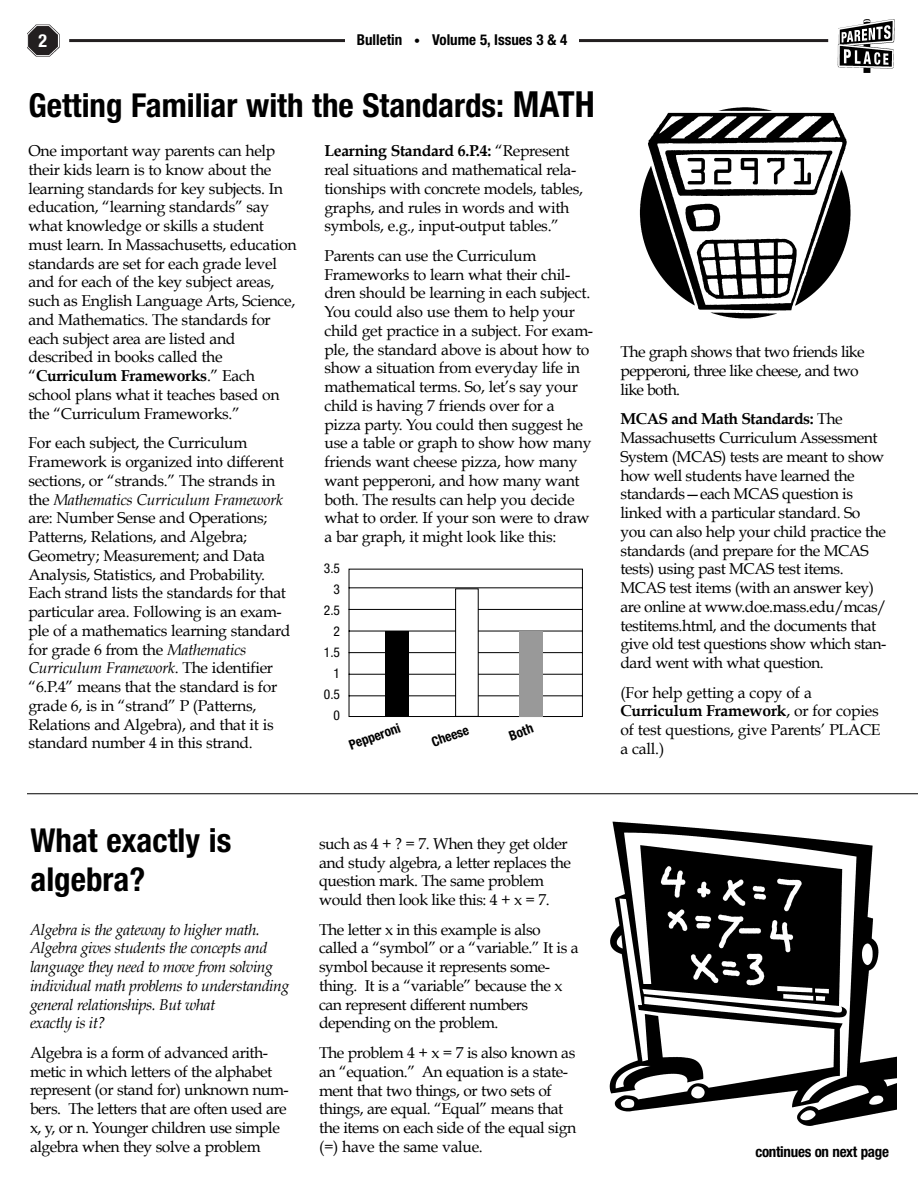
<style>
.page{position:relative;width:918px;height:1188px;background:#fff}
.page>*{position:absolute;margin:0;border:0;box-sizing:border-box;transform-origin:0 0}
.t1{font:700 condensed 33px/39px "Helvetica Neue";color:#000}
.t2{font:700 condensed 18px "Helvetica Neue";color:#fff}
.t3{font:15.75px/18.8px "Book Antiqua";letter-spacing:-.02em;color:#000}
.t4{font:italic 15.75px/18.8px "Book Antiqua";letter-spacing:-.03em;color:#000}
.t5{font:15.75px/18.8px "Book Antiqua";letter-spacing:-.04em;color:#000}
.t6{font:700 condensed 15px "Helvetica Neue";letter-spacing:-.01em;color:#000}
.t7{font:700 condensed 13.5px "Helvetica Neue";color:#000}
.t8{font:condensed 13.5px/21px "Helvetica Neue";color:#000;text-align:right}
.s1{font-size:12px}
.s2{font-size:36px}
.s3{font-weight:700}
.s4{font-style:italic}
</style>
<div class="page">
<hr style="left:69px;top:39px;width:759px;height:3px;background:#231f20">
<img style="left:27px;top:25px;width:32px;height:31px">
<div style="left:345px;top:33px;width:234px;height:27px;background:#fff"></div>
<img style="left:828px;top:19px;width:67px;height:54px">
<hr style="left:27px;top:793px;width:891px;height:1px;background:#000">
<svg style="left:348px;top:568px;width:235px;height:149px"></svg>
<div style="left:386px;top:631px;width:23px;height:85px;background:#000"></div>
<div style="left:456px;top:589px;width:22px;height:127px;background:#fff"></div>
<div style="left:455px;top:588px;width:24px;height:129px;border:1px solid #000"></div>
<div style="left:520px;top:631px;width:23px;height:85px;background:#999"></div>
<img style="left:639px;top:107px;width:212px;height:212px">
<img style="left:610px;top:821px;width:287px;height:305px">
<p class="t2" style="left:38px;top:34px;width:10px">2</p>
<p class="t6" style="left:357px;top:34px;width:212px">Bulletin <span class="s1">•</span> Volume 5, Issues 3 &amp; 4</p>
<h1 class="t1" style="left:29px;top:88px;width:568px">Getting Familiar with the Standards: <span class="s2">MATH</span></h1>
<p class="t3" style="left:28px;top:142px;width:270px">One important way parents can help their kids learn is to know about the learning standards for key subjects. In education, “learning standards” say what knowledge or skills a student must learn. In Massachusetts, education standards are set for each grade level and for each of the key subject areas, such as English Language Arts, Science, and Mathematics. The standards for each subject area are listed and described in books called the “<span class="s3">Curriculum Frameworks</span>.” Each school plans what it teaches based on the “Curriculum Frameworks.”</p>
<p class="t3" style="left:28px;top:434px;width:263px">For each subject, the Curriculum Framework is organized into different sections, or “strands.” The strands in the <span class="s4">Mathematics Curriculum Framework </span>are: Number Sense and Operations; Patterns, Relations, and Algebra; Geometry; Measurement; and Data Analysis, Statistics, and Probability.<br>Each strand lists the standards for that particular area. Following is an exam&shy;ple of a mathematics learning standard for grade 6 from the <span class="s4">Mathematics Curriculum Framework</span>. The identifier “6.P.4” means that the standard is for grade 6, is in “strand” P (Patterns, Relations and Algebra), and that it is standard number 4 in this strand.</p>
<p class="t3" style="left:324px;top:142px;width:260px"><span class="s3">Learning Standard 6.P.4:</span> “Represent real situations and mathematical rela&shy;tionships with concrete models, tables, graphs, and rules in words and with symbols, e.g., input-output tables.”</p>
<p class="t3" style="left:324px;top:246px;width:270px">Parents can use the Curriculum Frameworks to learn what their chil&shy;dren should be learning in each subject.<br>You could also use them to help your child get practice in a subject. For exam&shy;ple, the standard above is about how to show a situation from everyday life in mathematical terms. So, let’s say your child is having 7 friends over for a pizza party. You could then suggest he use a table or graph to show how many friends want cheese pizza, how many want pepperoni, and how many want both. The results can help you decide what to order. If your son were to draw a bar graph, it might look like this:</p>
<p class="t8" style="left:324px;top:559px;width:18px">3.5<br>3<br>2.5<br>2<br>1.5<br>1<br>0.5<br>0</p>
<p class="t7" style="left:348px;top:741px;width:55px;rotate:-20deg">Pepperoni</p>
<p class="t7" style="left:430px;top:738px;width:40px;rotate:-20deg">Cheese</p>
<p class="t7" style="left:508px;top:732px;width:26px;rotate:-20deg">Both</p>
<p class="t5" style="left:620px;top:343px;width:246px">The graph shows that two friends like pepperoni, three like cheese, and two like both.</p>
<p class="t3" style="left:620px;top:410px;width:268px"><span class="s3">MCAS and Math Standards:</span> The Massachusetts Curriculum Assessment System (MCAS) tests are meant to show how well students have learned the standards—each MCAS question is linked with a particular standard. So you can also help your child practice the standards (and prepare for the MCAS tests) using past MCAS test items.<br>MCAS test items (with an answer key) are online at www.doe.mass.edu/mcas/ testitems.html, and the documents that give old test questions show which stan&shy;dard went with what question.</p>
<p class="t3" style="left:620px;top:683px;width:262px">(For help getting a copy of a<br><span class="s3">Curriculum Framework</span>, or for copies of test questions, give Parents’ PLACE a call.)</p>
<h1 class="t1" style="left:30px;top:824px;width:202px">What exactly is algebra?</h1>
<p class="t4" style="left:30px;top:920px;width:261px">Algebra is the gateway to higher math.<br>Algebra gives students the concepts and language they need to move from solving individual math problems to understanding general relationships. But what<br>exactly is it?</p>
<p class="t3" style="left:30px;top:1043px;width:260px">Algebra is a form of advanced arith&shy;metic in which letters of the alphabet represent (or stand for) unknown num&shy;bers. The letters that are often used are x, y, or n. Younger children use simple algebra when they solve a problem</p>
<p class="t3" style="left:319px;top:834px;width:253px">such as 4 + ? = 7. When they get older and study algebra, a letter replaces the question mark. The same problem would then look like this: 4 + x = 7.</p>
<p class="t3" style="left:319px;top:920px;width:261px">The letter x in this example is also called a “symbol” or a “variable.” It is a symbol because it represents some&shy;thing. It is a “variable” because the x can represent different numbers depending on the problem.</p>
<p class="t3" style="left:319px;top:1044px;width:259px">The problem 4 + x = 7 is also known as an “equation.” An equation is a state&shy;ment that two things, or two sets of things, are equal. “Equal” means that the items on each side of the equal sign (=) have the same value.</p>
<p class="t6" style="left:755px;top:1146px;width:135px">continues on next page</p>
</div>
